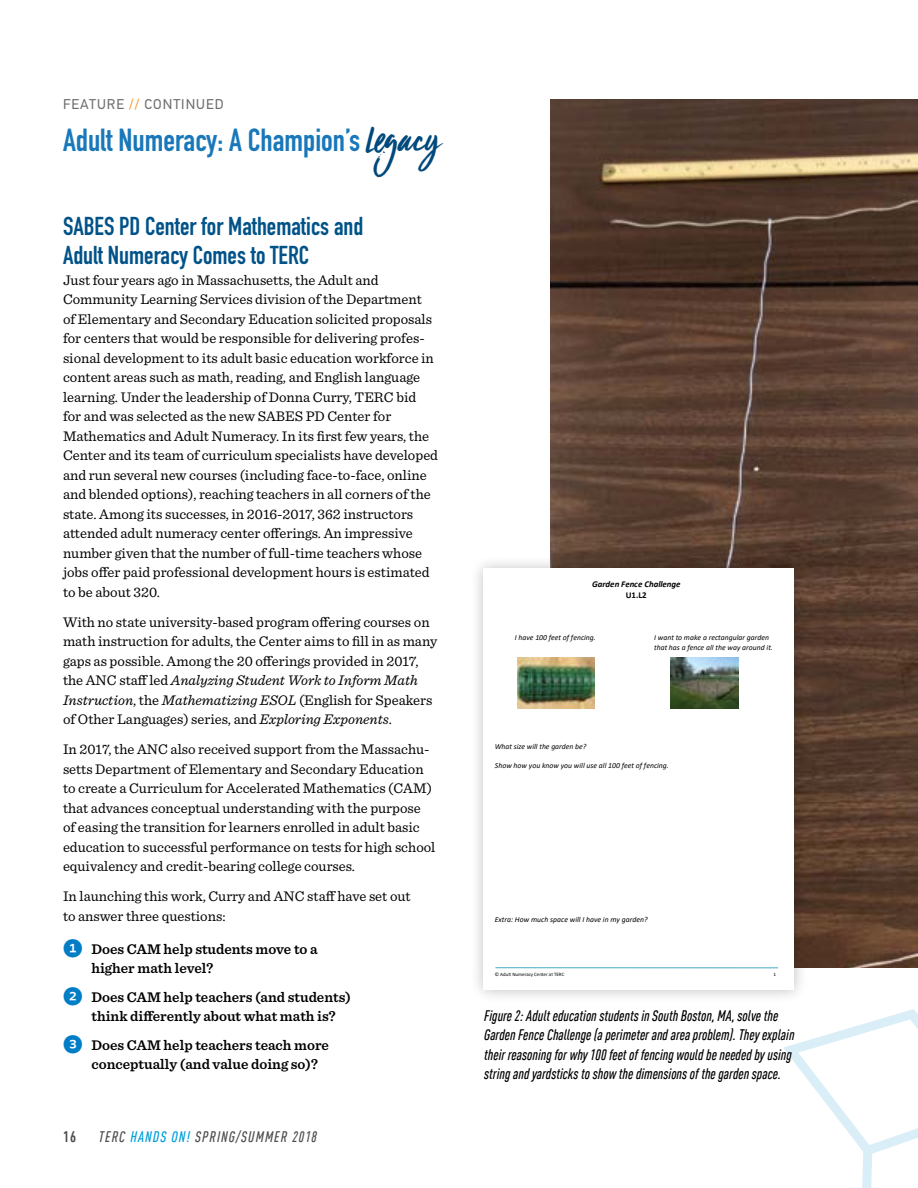
<style>
.page{position:relative;width:918px;height:1188px;background:#fff}
.page>*{position:absolute;margin:0;border:0;box-sizing:border-box;transform-origin:0 0}
.t1{font:700 31.5px "DIN Condensed";color:#1978ba}
.t2{font:700 25.5px/28.5px "DIN Condensed";color:#005288}
.t3{font:italic 500 condensed 15px/19.5px "DIN Offc";color:#000}
.t4{font:italic 500 condensed 15px "DIN Offc";letter-spacing:.075em;color:#4d4d4f}
.t5{font:700 condensed 15px "DIN Offc";color:#4d4d4f}
.t6{font:14.7px/19.5px "Sentinel";color:#000}
.t7{font:600 14.7px/19.5px "Sentinel";color:#000}
.t8{font:14.25px "PF Din Text Pro";letter-spacing:.07em;color:#6d6e71}
.t9{font:italic 700 8.85px "Calibri";letter-spacing:-.005em;color:#000}
.t10{font:700 8.85px "Calibri";color:#000}
.t11{font:italic 7.65px/9.4px "Calibri";letter-spacing:.005em;color:#000}
.t12{font:5.1px "Calibri";letter-spacing:-.005em;color:#000}
.s1{color:#f7941e}
.s2{font-family:"Viva Beautiful";font-weight:400;font-size:39px;color:#00497c}
.s3{font-style:italic}
.s4{font-family:"Whitney Index Black Round Bd";font-weight:400;font-size:19.5px;color:#007dc5}
.s5{color:#009edb}
</style>
<div class="page">
<svg style="left:783px;top:1009px;width:135px;height:179px"></svg>
<img style="left:551px;top:99px;width:367px;height:869px">
<div style="left:470px;top:554px;width:338px;height:450px;background:#000;opacity:.25"></div>
<div style="left:484px;top:568px;width:310px;height:422px;background:#fff"></div>
<hr style="left:495px;top:967px;width:283px;height:1px;background:#46aac5">
<img style="left:518px;top:657px;width:76px;height:52px">
<img style="left:671px;top:658px;width:67px;height:51px">
<p class="t8" style="left:63px;top:96px;width:162px">FEATURE <span class="s1">//</span> CONTINUED</p>
<h1 class="t1" style="left:63px;top:119px;width:378px">Adult Numeracy: A Champion’s <span class="s2">Legacy</span></h1>
<h2 class="t2" style="left:63px;top:212px;width:302px">SABES PD Center for Mathematics and<br>Adult Numeracy Comes to TERC</h2>
<p class="t6" style="left:63px;top:269px;width:377px">Just four years ago in Massachusetts, the Adult and Community Learning Services division of the Department<br>of Elementary and Secondary Education solicited proposals for centers that would be responsible for delivering profes&shy;sional development to its adult basic education workforce in content areas such as math, reading, and English language learning. Under the leadership of Donna Curry, TERC bid<br>for and was selected as the new SABES PD Center for Mathematics and Adult Numeracy. In its first few years, the Center and its team of curriculum specialists have developed and run several new courses (including face-to-face, online and blended options), reaching teachers in all corners of the state. Among its successes, in 2016-2017, 362 instructors attended adult numeracy center offerings. An impressive number given that the number of full-time teachers whose jobs offer paid professional development hours is estimated to be about 320.</p>
<p class="t6" style="left:63px;top:611px;width:376px">With no state university-based program offering courses on math instruction for adults, the Center aims to fill in as many gaps as possible. Among the 20 offerings provided in 2017, the ANC staff led <span class="s3">Analyzing Student Work to Inform Math Instruction</span>, the <span class="s3">Mathematizing ESOL</span> (English for Speakers of Other Languages) series, and <span class="s3">Exploring Exponents</span>.</p>
<p class="t6" style="left:63px;top:739px;width:374px">In 2017, the ANC also received support from the Massachu&shy;setts Department of Elementary and Secondary Education to create a Curriculum for Accelerated Mathematics (CAM) that advances conceptual understanding with the purpose of easing the transition for learners enrolled in adult basic education to successful performance on tests for high school equivalency and credit-bearing college courses.</p>
<p class="t6" style="left:63px;top:886px;width:349px">In launching this work, Curry and ANC staff have set out to answer three questions:</p>
<p class="t7" style="left:92px;top:938px;width:228px;text-indent:-28px"><span class="s4">1</span> Does CAM help students move to a higher math level?</p>
<p class="t7" style="left:92px;top:986px;width:261px;text-indent:-28px"><span class="s4">2</span> Does CAM help teachers (and students) think differently about what math is?</p>
<p class="t7" style="left:92px;top:1034px;width:239px;text-indent:-28px"><span class="s4">3</span> Does CAM help teachers teach more conceptually (and value doing so)?</p>
<p class="t5" style="left:63px;top:1128px;width:15px">16</p>
<p class="t4" style="left:99px;top:1128px;width:220px">TERC <span class="s5">HANDS ON!</span> SPRING/SUMMER 2018</p>
<p class="t9" style="left:592px;top:578px;width:90px">Garden Fence Challenge</p>
<p class="t10" style="left:626px;top:589px;width:22px">U1.L2</p>
<p class="t11" style="left:515px;top:633px;width:83px">I have 100 feet of fencing.</p>
<p class="t11" style="left:654px;top:633px;width:120px">I want to make a rectangular garden that has a fence all the way around it.</p>
<p class="t11" style="left:495px;top:741px;width:93px">What size will the garden be?</p>
<p class="t11" style="left:540px;top:741px;width:46px">be garden be?</p>
<p class="t11" style="left:495px;top:760px;width:175px">Show how you know you will use all 100 feet of fencing.</p>
<p class="t11" style="left:495px;top:915px;width:154px">Extra: How much space will I have in my garden?</p>
<p class="t12" style="left:495px;top:971px;width:71px">© Adult Numeracy Center at TERC</p>
<p class="t12" style="left:774px;top:971px;width:4px">1</p>
<p class="t3" style="left:484px;top:1005px;width:312px">Figure 2: Adult education students in South Boston, MA, solve the Garden Fence Challenge (a perimeter and area problem). They explain their reasoning for why 100 feet of fencing would be needed by using string and yardsticks to show the dimensions of the garden space.</p>
</div>
